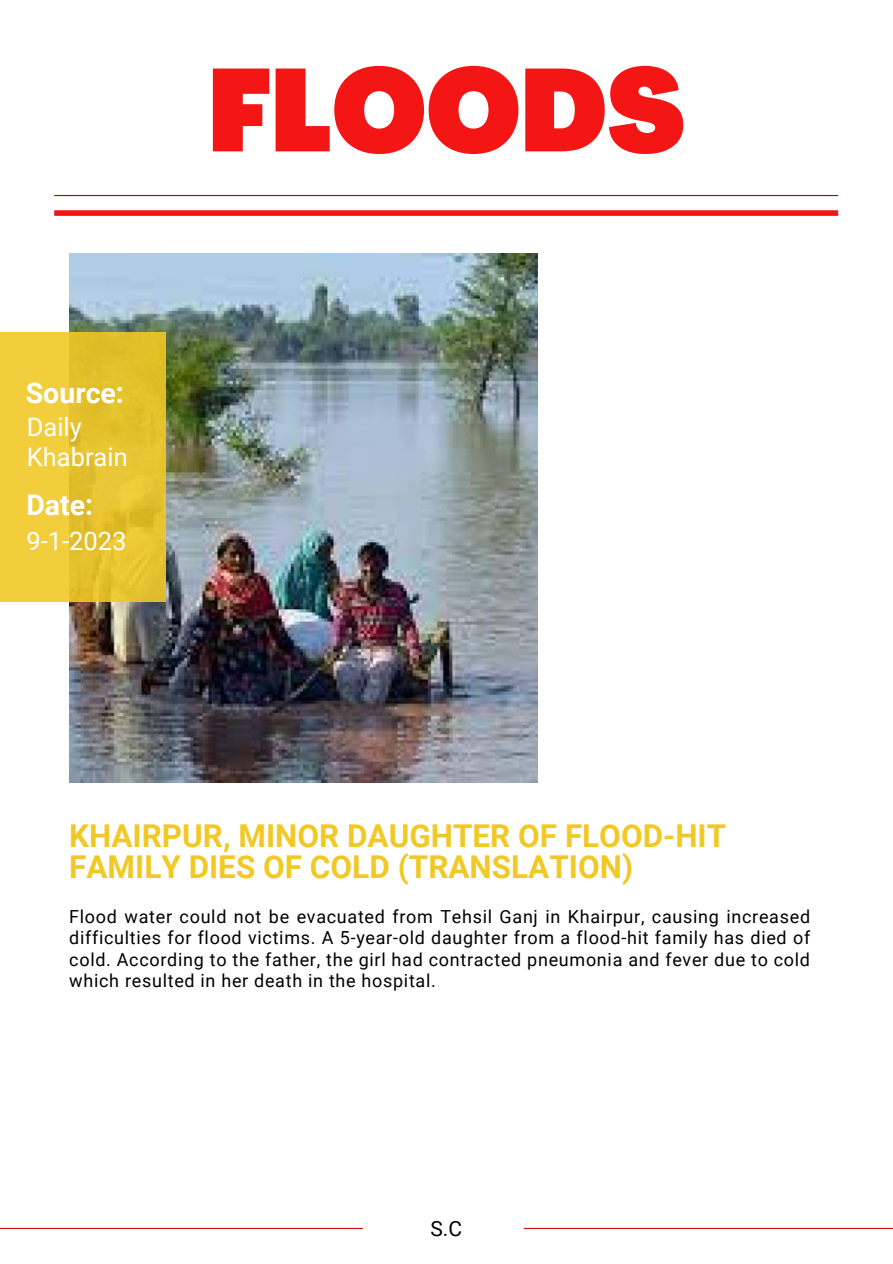
<style>
.page{position:relative;width:893px;height:1264px;background:#fff}
.page>*{position:absolute;margin:0;border:0;box-sizing:border-box;transform-origin:0 0}
.t1{font:900 condensed 115.05px "Agrandir";color:#f41515}
.t2{font:700 31.5px/31.5px "Roboto";color:#f1c926}
.t3{font:700 28.5px "Roboto";color:#fff}
.t4{font:25.5px/29.2px "Roboto";color:#fff}
.t5{font:21px "Roboto";color:#000}
.t6{font:18px/21.3px "Roboto";letter-spacing:.04em;color:#000;text-align:justify}
</style>
<div class="page">
<hr style="left:54px;top:195px;width:784px;height:1px;background:#9b0909">
<hr style="left:0;top:1227px;width:363px;height:1px;background:#d60c0c">
<hr style="left:524px;top:1227px;width:368px;height:1px;background:#d60c0c">
<div style="left:54px;top:210px;width:784px;height:6px;background:#f41515"></div>
<img style="left:69px;top:253px;width:468px;height:529px">
<div style="left:0;top:332px;width:166px;height:270px;background:linear-gradient(to right,#f4cf3e,#e0be2a)"></div>
<h1 class="t1" style="left:208px;top:65px;width:477px">FLOODS</h1>
<h3 class="t3" style="left:26px;top:376px;width:100px">Source:</h3>
<h3 class="t4" style="left:27px;top:413px;width:102px">Daily<br>Khabrain</h3>
<h3 class="t3" style="left:26px;top:489px;width:68px">Date:</h3>
<h3 class="t4" style="left:26px;top:526px;width:101px">9-1-2023</h3>
<h2 class="t2" style="left:69px;top:820px;width:658px">KHAIRPUR, MINOR DAUGHTER OF FLOOD-HIT<br>FAMILY DIES OF COLD (TRANSLATION)</h2>
<p class="t6" style="left:69px;top:906px;width:742px">Flood water could not be evacuated from Tehsil Ganj in Khairpur, causing increased difficulties for flood victims. A 5-year-old daughter from a flood-hit family has died of cold. According to the father, the girl had contracted pneumonia and fever due to cold which resulted in her death in the hospital.</p>
<p class="t5" style="left:430px;top:1216px;width:33px">S.C</p>
</div>
